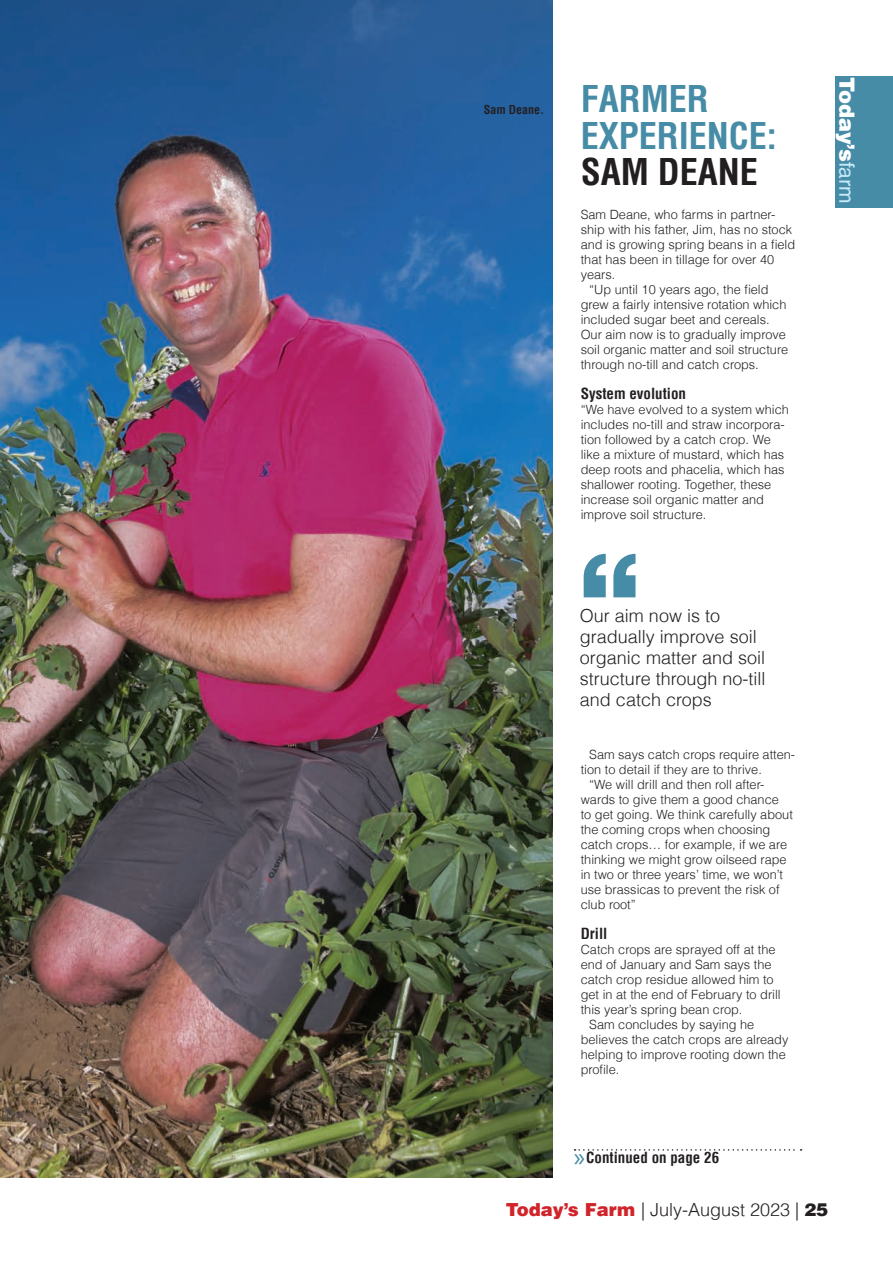
<style>
.page{position:relative;width:893px;height:1263px;background:#fff}
.page>*{position:absolute;margin:0;border:0;box-sizing:border-box;transform-origin:0 0}
.t1{font:700 condensed 36px/37.5px "Helvetica";color:#468ca6}
.t2{font:700 condensed 36px "Helvetica";color:#231f20}
.t3{font:900 21px "Helvetica LT";color:#fff}
.t4{font:300 18px/21px "Helvetica LT";color:#231f20}
.t5{font:700 condensed 15px "Helvetica LT";color:#231f20}
.t6{font:300 12.75px/15px "Helvetica LT";color:#231f20}
.t7{font:700 condensed 12px "Helvetica LT";color:#231f20}
.s1{font-weight:400;color:#c6eafa}
.s2{font-family:"Myriad Pro";font-weight:400;font-stretch:normal;font-size:27px;color:#468ca6}
.s3{font-weight:900;color:#d1232a}
.s4{font-weight:900}
</style>
<div class="page">
<div style="left:835px;top:76px;width:58px;height:132px;background:#468ca6"></div>
<img style="left:0;top:0;width:553px;height:1178px">
<svg style="left:575px;top:1149px;width:226px;height:1px"></svg>
<svg style="left:583px;top:554px;width:52px;height:43px"></svg>
<p class="t7" style="left:484px;top:102px;width:62px">Sam Deane.</p>
<p class="t1" style="left:581px;top:80px;width:198px">FARMER<br>EXPERIENCE:</p>
<p class="t2" style="left:581px;top:148px;width:179px">SAM DEANE</p>
<p class="t6" style="left:581px;top:207px;width:216px">Sam Deane, who farms in partner&shy;ship with his father, Jim, has no stock and is growing spring beans in a field that has been in tillage for over 40 years.</p>
<p class="t6" style="left:581px;top:282px;width:209px;text-indent:9px">“Up until 10 years ago, the field grew a fairly intensive rotation which included sugar beet and cereals.<br>Our aim now is to gradually improve soil organic matter and soil structure through no-till and catch crops.</p>
<h3 class="t5" style="left:581px;top:384px;width:107px">System evolution</h3>
<p class="t6" style="left:581px;top:402px;width:210px">“We have evolved to a system which includes no-till and straw incorpora&shy;tion followed by a catch crop. We like a mixture of mustard, which has deep roots and phacelia, which has shallower rooting. Together, these increase soil organic matter and improve soil structure.</p>
<h2 class="t3" style="left:861px;top:77px;width:128px;rotate:90deg">Today’s<span class="s1">farm</span></h2>
<p class="t4" style="left:580px;top:604px;width:187px">Our aim now is to gradually improve soil organic matter and soil structure through no-till and catch crops</p>
<p class="t6" style="left:589px;top:747px;width:207px">Sam says catch crops require atten-</p>
<p class="t6" style="left:581px;top:762px;width:183px">tion to detail if they are to thrive.</p>
<p class="t6" style="left:589px;top:777px;width:177px">“We will drill and then roll after-</p>
<p class="t6" style="left:581px;top:792px;width:200px">wards to give them a good chance</p>
<p class="t6" style="left:581px;top:807px;width:214px">to get going. We think carefully about</p>
<p class="t6" style="left:581px;top:821px;width:191px">the coming crops when choosing</p>
<p class="t6" style="left:581px;top:836px;width:208px">catch crops… for example, if we are</p>
<p class="t6" style="left:581px;top:851px;width:207px">thinking we might grow oilseed rape</p>
<p class="t6" style="left:581px;top:866px;width:204px">in two or three years’ time, we won’t</p>
<p class="t6" style="left:581px;top:881px;width:200px">use brassicas to prevent the risk of</p>
<p class="t6" style="left:581px;top:896px;width:57px">club root”</p>
<h3 class="t5" style="left:581px;top:924px;width:28px">Drill</h3>
<p class="t6" style="left:581px;top:942px;width:202px">Catch crops are sprayed off at the end of January and Sam says the catch crop residue allowed him to get in at the end of February to drill this year’s spring bean crop.</p>
<p class="t6" style="left:581px;top:1017px;width:209px;text-indent:9px">Sam concludes by saying he believes the catch crops are already helping to improve rooting down the profile.</p>
<h2 class="t5" style="left:574px;top:1148px;width:147px"><span class="s2">»</span>Continued on page 26</h2>
<p class="t4" style="left:506px;top:1199px;width:324px"><span class="s3">Today’s Farm</span> | July-August 2023 | <span class="s4">25</span></p>
</div>
